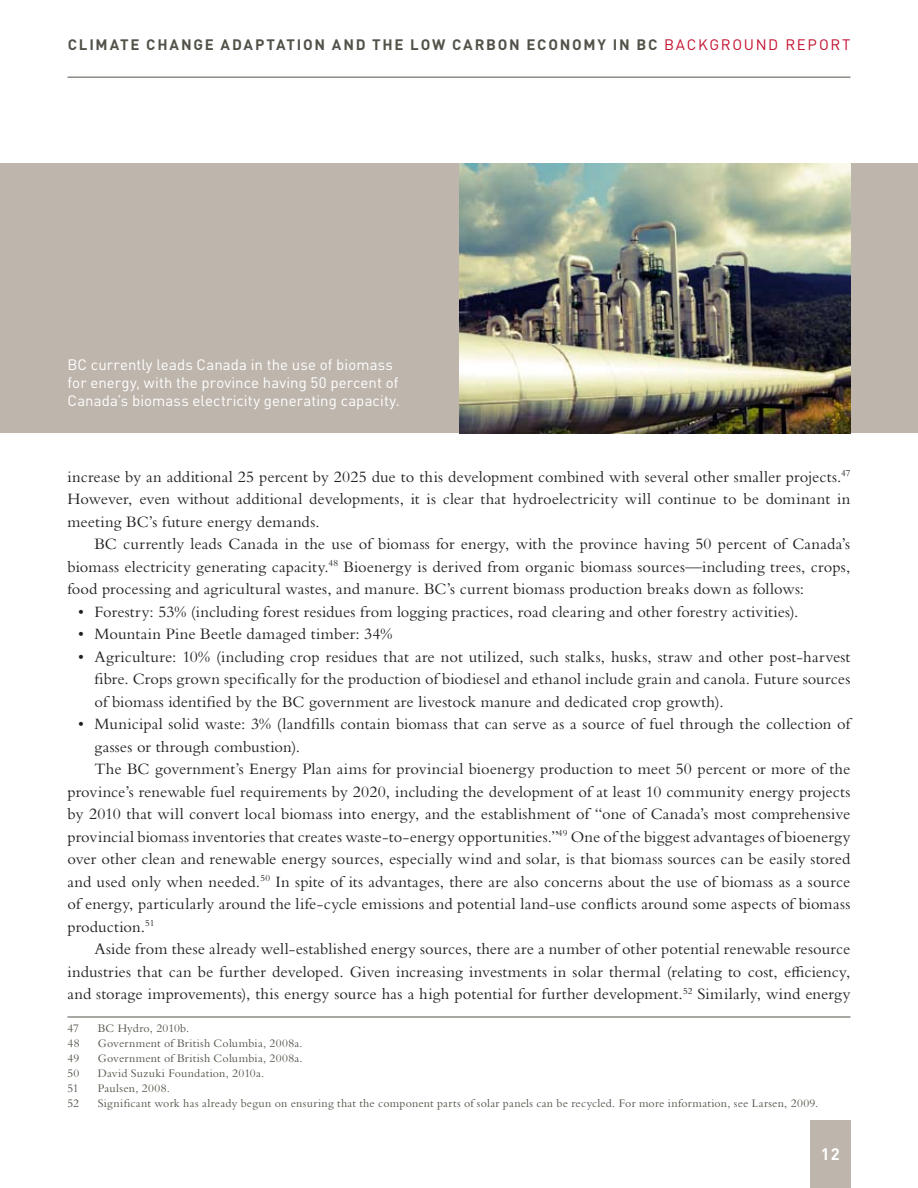
<style>
.page{position:relative;width:918px;height:1188px;background:#fff}
.page>*{position:absolute;margin:0;border:0;box-sizing:border-box;transform-origin:0 0}
.t1{font:16.5px/22.5px "Bembo MT Pro";letter-spacing:.005em;color:#231f20;text-align:justify}
.t2{font:700 16.5px "DIN Pro";color:#fff}
.t3{font:15px/18px "DIN Pro";letter-spacing:.02em;color:#fff}
.t4{font:700 15px "DIN Pro";letter-spacing:.115em;color:#535249}
.t5{font:15px "DIN Pro";letter-spacing:.115em;color:#c3102f}
.t6{font:12px "Bembo MT Pro";letter-spacing:.02em;color:#535249}
.s1{font-weight:700;color:#535249}
</style>
<div class="page">
<hr style="left:68px;top:77px;width:782px;height:1px;background:#535249">
<div style="left:810px;top:1120px;width:40px;height:68px;background:#beb6ad"></div>
<hr style="left:68px;top:1017px;width:782px;height:1px;background:#535249">
<div style="left:0;top:163px;width:918px;height:270px;background:#beb6ad"></div>
<img style="left:459px;top:163px;width:391px;height:270px">
<p class="t4" style="left:68px;top:34px;width:125px">CLIMATE CHANGE</p>
<p class="t4" style="left:221px;top:34px;width:94px">ADAPTATION</p>
<p class="t4" style="left:332px;top:34px;width:23px">AND</p>
<p class="t4" style="left:372px;top:34px;width:51px">THE LOW</p>
<p class="t4" style="left:452px;top:34px;width:57px">CARBON</p>
<p class="t4" style="left:527px;top:34px;width:35px">ECONOM</p>
<p class="t5" style="left:598px;top:34px;width:254px"><span class="s1">Y IN BC</span> background report</p>
<p class="t3" style="left:68px;top:355px;width:334px">BC currently leads Canada in the use of biomass for energy, with the province having 50 percent of<br>Canada’s biomass electricity generating capacity.</p>
<p class="t1" style="left:68px;top:465px;width:785px">increase by an additional 25 percent by 2025 due to this development combined with several other smaller projects.<sup>47</sup></p>
<p class="t1" style="left:67px;top:487px;width:784px">However, even without additional developments, it is clear that hydroelectricity will continue to be dominant in</p>
<p class="t1" style="left:67px;top:510px;width:254px">meeting BC’s future energy demands.</p>
<p class="t1" style="left:94px;top:532px;width:757px">BC currently leads Canada in the use of biomass for energy, with the province having 50 percent of Canada’s</p>
<p class="t1" style="left:67px;top:555px;width:784px">biomass electricity generating capacity.<sup>48</sup> Bioenergy is derived from organic biomass sources—including trees, crops,</p>
<p class="t1" style="left:67px;top:577px;width:738px">food processing and agricultural wastes, and manure. BC’s current biomass production breaks down as follows:</p>
<p class="t1" style="left:78px;top:600px;width:722px">• Forestry: 53% (including forest residues from logging practices, road clearing and other forestry activities).</p>
<p class="t1" style="left:78px;top:622px;width:316px">• Mountain Pine Beetle damaged timber: 34%</p>
<p class="t1" style="left:94px;top:645px;width:757px;text-indent:-16px">• Agriculture: 10% (including crop residues that are not utilized, such stalks, husks, straw and other post-harvest fibre. Crops grown specifically for the production of biodiesel and ethanol include grain and canola. Future sources of biomass identified by the BC government are livestock manure and dedicated crop growth).</p>
<p class="t1" style="left:78px;top:712px;width:774px">• Municipal solid waste: 3% (landfills contain biomass that can serve as a source of fuel through the collection of</p>
<p class="t1" style="left:94px;top:735px;width:207px">gasses or through combustion).</p>
<p class="t1" style="left:94px;top:757px;width:757px">The BC government’s Energy Plan aims for provincial bioenergy production to meet 50 percent or more of the</p>
<p class="t1" style="left:67px;top:780px;width:784px">province’s renewable fuel requirements by 2020, including the development of at least 10 community energy projects</p>
<p class="t1" style="left:67px;top:802px;width:784px">by 2010 that will convert local biomass into energy, and the establishment of “one of Canada’s most comprehensive</p>
<p class="t1" style="left:67px;top:825px;width:784px">provincial biomass inventories that creates waste-to-energy opportunities.”<sup>49</sup> One of the biggest advantages of bioenergy</p>
<p class="t1" style="left:68px;top:847px;width:784px">over other clean and renewable energy sources, especially wind and solar, is that biomass sources can be easily stored</p>
<p class="t1" style="left:68px;top:870px;width:784px">and used only when needed.<sup>50</sup> In spite of its advantages, there are also concerns about the use of biomass as a source</p>
<p class="t1" style="left:67px;top:892px;width:784px">of energy, particularly around the life-cycle emissions and potential land-use conflicts around some aspects of biomass</p>
<p class="t1" style="left:67px;top:915px;width:88px">production.<sup>51</sup></p>
<p class="t1" style="left:94px;top:937px;width:757px">Aside from these already well-established energy sources, there are a number of other potential renewable resource</p>
<p class="t1" style="left:68px;top:960px;width:784px">industries that can be further developed. Given increasing investments in solar thermal (relating to cost, efficiency,</p>
<p class="t1" style="left:68px;top:982px;width:784px">and storage improvements), this energy source has a high potential for further development.<sup>52</sup> Similarly, wind energy</p>
<p class="t6" style="left:68px;top:1021px;width:13px">47</p>
<p class="t6" style="left:98px;top:1021px;width:93px">BC Hydro, 2010b.</p>
<p class="t6" style="left:68px;top:1036px;width:14px">48</p>
<p class="t6" style="left:98px;top:1036px;width:206px">Government of British Columbia, 2008a.</p>
<p class="t6" style="left:68px;top:1051px;width:13px">49</p>
<p class="t6" style="left:98px;top:1051px;width:206px">Government of British Columbia, 2008a.</p>
<p class="t6" style="left:68px;top:1066px;width:13px">50</p>
<p class="t6" style="left:98px;top:1066px;width:168px">David Suzuki Foundation, 2010a.</p>
<p class="t6" style="left:68px;top:1081px;width:13px">51</p>
<p class="t6" style="left:98px;top:1081px;width:74px">Paulsen, 2008.</p>
<p class="t6" style="left:68px;top:1096px;width:13px">52</p>
<p class="t6" style="left:98px;top:1096px;width:722px">Significant work has already begun on ensuring that the component parts of solar panels can be recycled. For more information, see Larsen, 2009.</p>
<p class="t2" style="left:821px;top:1143px;width:20px">12</p>
</div>
